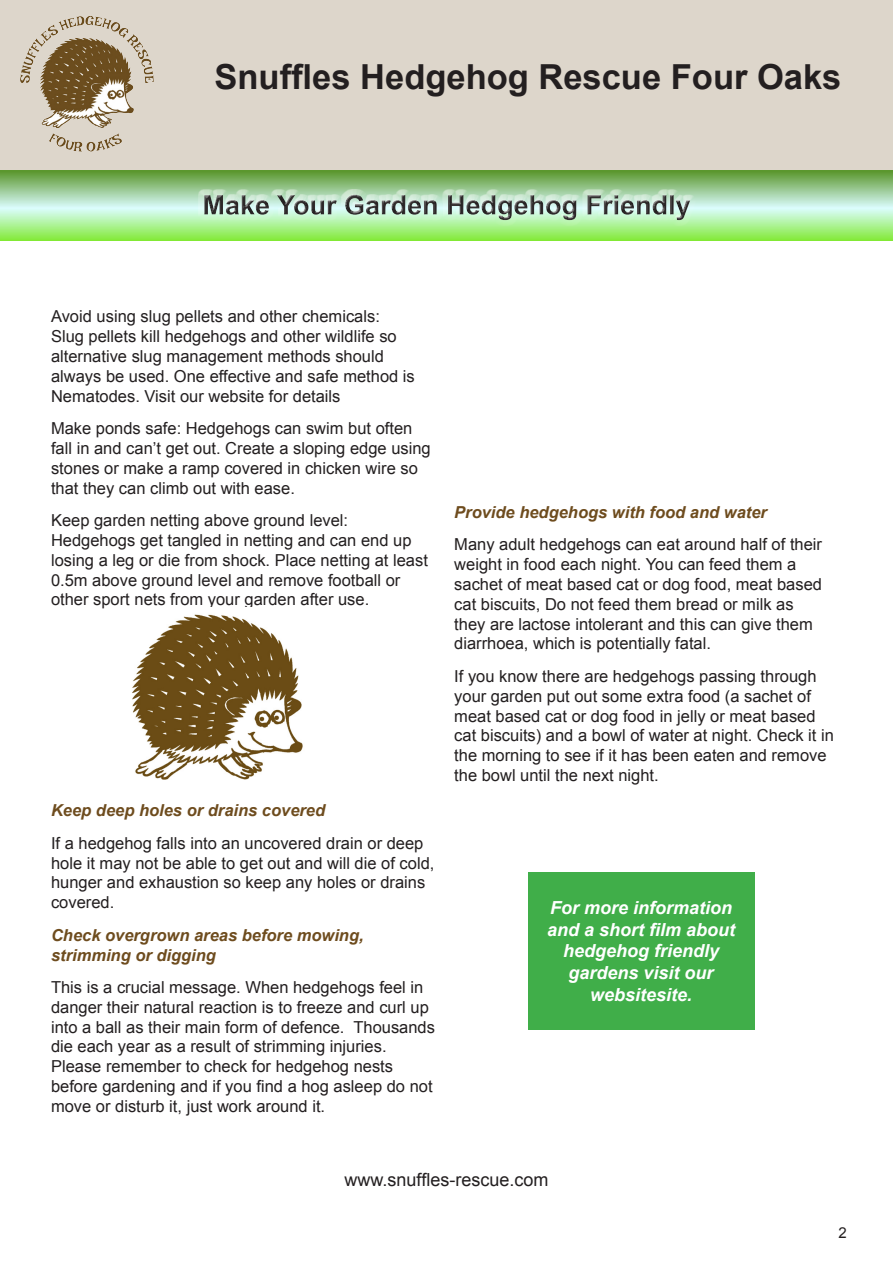
<style>
.page{position:relative;width:893px;height:1263px;background:#fff}
.page>*{position:absolute;margin:0;border:0;box-sizing:border-box;transform-origin:0 0}
.t1{font:700 34.5px "Arial";color:#231f20}
.t2{font:italic 700 18px/21.6px "Arial";color:#fff;text-align:center}
.t3{font:18px "Arial";color:#231f20}
.t4{font:16.5px/19.8px "Arial";color:#231f20}
.t5{font:italic 700 16.5px/19.8px "Arial";color:#6e4c1e}
.t6{font:15px "Arial";color:#231f20}
</style>
<div class="page">
<div style="left:0;top:0;width:893px;height:171px;background:#ddd6cb"></div>
<img style="left:12px;top:16px;width:161px;height:155px">
<div style="left:0;top:171px;width:893px;height:69px;background:#629c39"></div>
<img style="left:132px;top:614px;width:171px;height:166px">
<div style="left:528px;top:872px;width:226px;height:157px;background:#40ae49"></div>
<div style="left:0;top:175px;width:893px;height:68px;background:#231f20;opacity:.75"></div>
<div style="left:198px;top:189px;width:498px;height:33px;background:#fff;opacity:.75"></div>
<div style="left:198px;top:192px;width:498px;height:34px;background:#231f20;opacity:.75"></div>
<h1 class="t1" style="left:215px;top:54px;width:628px">Snuffles Hedgehog Rescue Four Oaks</h1>
<p class="t4" style="left:51px;top:307px;width:365px">Avoid using slug pellets and other chemicals:<br>Slug pellets kill hedgehogs and other wildlife so alternative slug management methods should always be used. One effective and safe method is Nematodes. Visit our website for details</p>
<p class="t4" style="left:51px;top:419px;width:381px">Make ponds safe: Hedgehogs can swim but often fall in and can’t get out. Create a sloping edge using stones or make a ramp covered in chicken wire so that they can climb out with ease.</p>
<p class="t4" style="left:51px;top:511px;width:378px">Keep garden netting above ground level:<br>Hedgehogs get tangled in netting and can end up losing a leg or die from shock. Place netting at least 0.5m above ground level and remove football or other sport nets from your garden after use.</p>
<p class="t5" style="left:51px;top:801px;width:276px">Keep deep holes or drains covered</p>
<p class="t4" style="left:51px;top:833px;width:385px">If a hedgehog falls into an uncovered drain or deep hole it may not be able to get out and will die of cold, hunger and exhaustion so keep any holes or drains covered.</p>
<p class="t5" style="left:51px;top:925px;width:314px">Check overgrown areas before mowing, strimming or digging</p>
<p class="t4" style="left:51px;top:977px;width:385px">This is a crucial message. When hedgehogs feel in danger their natural reaction is to freeze and curl up into a ball as their main form of defence. Thousands die each year as a result of strimming injuries.<br>Please remember to check for hedgehog nests before gardening and if you find a hog asleep do not move or disturb it, just work around it.</p>
<p class="t5" style="left:454px;top:503px;width:314px">Provide hedgehogs with food and water</p>
<p class="t4" style="left:454px;top:535px;width:369px">Many adult hedgehogs can eat around half of their weight in food each night. You can feed them a sachet of meat based cat or dog food, meat based cat biscuits, Do not feed them bread or milk as they are lactose intolerant and this can give them diarrhoea, which is potentially fatal.</p>
<p class="t4" style="left:454px;top:666px;width:381px">If you know there are hedgehogs passing through your garden put out some extra food (a sachet of meat based cat or dog food in jelly or meat based cat biscuits) and a bowl of water at night. Check it in the morning to see if it has been eaten and remove the bowl until the next night.</p>
<p class="t2" style="left:547px;top:897px;width:190px">For more information and a short film about hedgehog friendly gardens visit our websitesite.</p>
<p class="t3" style="left:344px;top:1168px;width:206px">www.snuffles-rescue.com</p>
<p class="t6" style="left:838px;top:1223px;width:10px">2</p>
</div>
